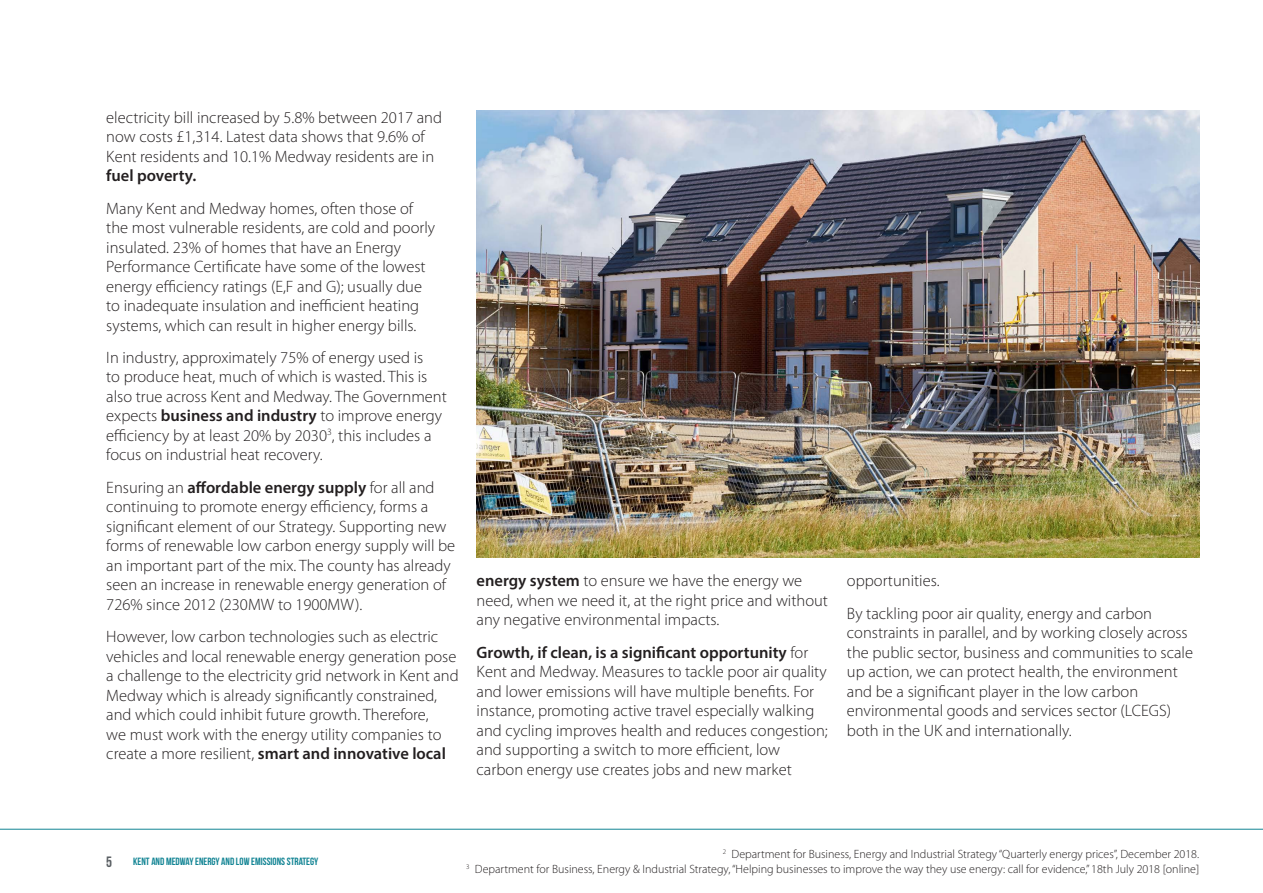
<style>
.page{position:relative;width:1263px;height:893px;background:#fff}
.page>*{position:absolute;margin:0;border:0;box-sizing:border-box;transform-origin:0 0}
.t1{font:300 16.5px/19.5px "Myriad Pro";color:#231f20}
.t2{font:15px "Bebas Neue";color:#5a5f63}
.t3{font:300 12px "Myriad Pro";color:#231f20}
.t4{font:10.5px "Bebas Neue";color:#128494}
.s1{font-weight:600}
</style>
<div class="page">
<hr style="left:0;top:829px;width:1263px;height:1px;background:#128494">
<img style="left:476px;top:111px;width:723px;height:446px">
<p class="t1" style="left:106px;top:108px;width:337px">electricity bill increased by 5.8% between 2017 and now costs £1,314. Latest data shows that 9.6% of Kent residents and 10.1% Medway residents are in <span class="s1">fuel poverty.</span></p>
<p class="t1" style="left:106px;top:198px;width:330px">Many Kent and Medway homes, often those of the most vulnerable residents, are cold and poorly insulated. 23% of homes that have an Energy Performance Certificate have some of the lowest energy efficiency ratings (E,F and G); usually due to inadequate insulation and inefficient heating systems, which can result in higher energy bills.</p>
<p class="t1" style="left:106px;top:348px;width:342px">In industry, approximately 75% of energy used is<br>to produce heat, much of which is wasted. This is also true across Kent and Medway. The Government expects <span class="s1">business and industry</span> to improve energy efficiency by at least 20% by 2030<sup>3</sup>, this includes a focus on industrial heat recovery.</p>
<p class="t1" style="left:106px;top:477px;width:350px">Ensuring an <span class="s1">affordable energy supply</span> for all and continuing to promote energy efficiency, forms a significant element of our Strategy. Supporting new forms of renewable low carbon energy supply will be an important part of the mix. The county has already seen an increase in renewable energy generation of 726% since 2012 (230MW to 1900MW).</p>
<p class="t1" style="left:106px;top:627px;width:354px">However, low carbon technologies such as electric vehicles and local renewable energy generation pose a challenge to the electricity grid network in Kent and Medway which is already significantly constrained, and which could inhibit future growth. Therefore,<br>we must work with the energy utility companies to create a more resilient, <span class="s1">smart and innovative local</span></p>
<p class="t1" style="left:477px;top:571px;width:353px"><span class="s1">energy system</span> to ensure we have the energy we need, when we need it, at the right price and without any negative environmental impacts.</p>
<p class="t1" style="left:477px;top:642px;width:353px"><span class="s1">Growth, if clean, is a significant opportunity</span> for Kent and Medway. Measures to tackle poor air quality and lower emissions will have multiple benefits. For instance, promoting active travel especially walking and cycling improves health and reduces congestion; and supporting a switch to more efficient, low carbon energy use creates jobs and new market</p>
<p class="t1" style="left:847px;top:571px;width:94px">opportunities.</p>
<p class="t1" style="left:847px;top:603px;width:348px">By tackling poor air quality, energy and carbon constraints in parallel, and by working closely across the public sector, business and communities to scale up action, we can protect health, the environment and be a significant player in the low carbon environmental goods and services sector (LCEGS) both in the UK and internationally.</p>
<p class="t2" style="left:106px;top:853px;width:7px">5</p>
<p class="t4" style="left:133px;top:856px;width:186px">KENT AND MEDWAY ENERGY AND LOW EMISSIONS STRATEGY</p>
<p class="t3" style="left:723px;top:847px;width:478px"><sup>2</sup> Department for Business, Energy and Industrial Strategy “Quarterly energy prices”, December 2018.</p>
<p class="t3" style="left:466px;top:862px;width:734px"><sup>3</sup> Department for Business, Energy &amp; Industrial Strategy, “Helping businesses to improve the way they use energy: call for evidence,” 18th July 2018 [online]</p>
</div>
